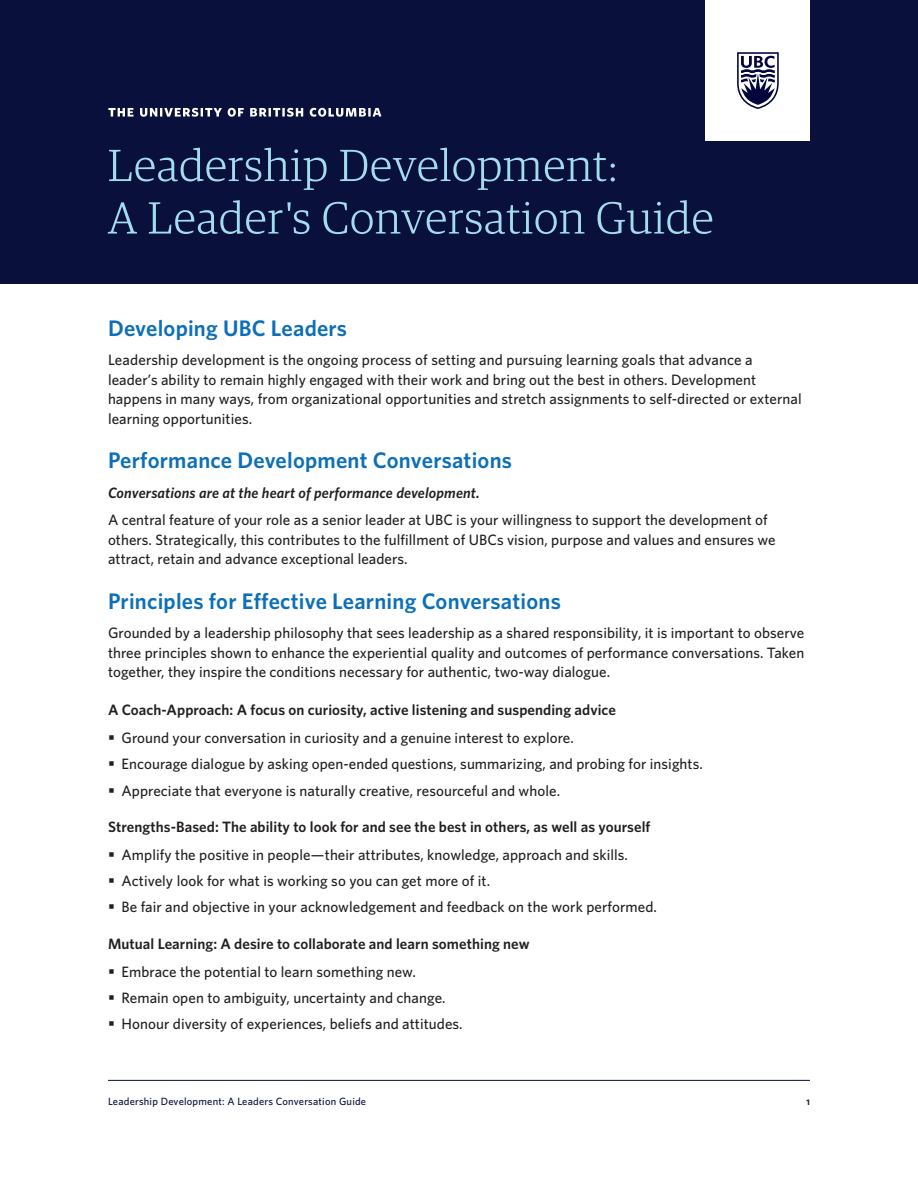
<style>
.page{position:relative;width:918px;height:1188px;background:#fff}
.page>*{position:absolute;margin:0;border:0;box-sizing:border-box;transform-origin:0 0}
.t1{font:600 22.5px "Whitney";letter-spacing:.01em;color:#0c6fb8}
.t2{font:500 15px/19.5px "Whitney";letter-spacing:.005em;color:#231f20}
.t3{font:600 15px "Whitney";letter-spacing:.005em;color:#231f20}
.t4{font:italic 600 15px "Whitney";letter-spacing:.01em;color:#231f20}
.t5{font:500 10.5px "Whitney";letter-spacing:.02em;color:#08103b}
.t6{font:600 10.5px "Whitney";color:#231f20}
</style>
<div class="page">
<hr style="left:108px;top:1080px;width:702px;height:1px;background:#08103b">
<div style="left:0;top:0;width:918px;height:284px;background:#08103b"></div>
<svg style="left:108px;top:200px;width:604px;height:34px"></svg>
<svg style="left:109px;top:148px;width:506px;height:42px"></svg>
<svg style="left:108px;top:108px;width:273px;height:9px"></svg>
<div style="left:706px;top:0;width:104px;height:140px;background:#fff"></div>
<svg style="left:737px;top:52px;width:42px;height:57px"></svg>
<h1 class="t1" style="left:108px;top:313px;width:241px">Developing UBC Leaders</h1>
<p class="t2" style="left:108px;top:350px;width:695px">Leadership development is the ongoing process of setting and pursuing learning goals that advance a leader’s ability to remain highly engaged with their work and bring out the best in others. Development happens in many ways, from organizational opportunities and stretch assignments to self-directed or external learning opportunities.</p>
<h1 class="t1" style="left:108px;top:446px;width:406px">Performance Development Conversations</h1>
<p class="t4" style="left:108px;top:482px;width:373px">Conversations are at the heart of performance development.</p>
<p class="t2" style="left:108px;top:510px;width:669px">A central feature of your role as a senior leader at UBC is your willingness to support the development of others. Strategically, this contributes to the fulfillment of UBCs vision, purpose and values and ensures we attract, retain and advance exceptional leaders.</p>
<h1 class="t1" style="left:108px;top:586px;width:454px">Principles for Effective Learning Conversations</h1>
<p class="t2" style="left:108px;top:623px;width:698px;text-align:justify">Grounded by a leadership philosophy that sees leadership as a shared responsibility, it is important to observe three principles shown to enhance the experiential quality and outcomes of performance conversations. Taken together, they inspire the conditions necessary for authentic, two-way dialogue.</p>
<p class="t3" style="left:108px;top:700px;width:509px">A Coach-Approach: A focus on curiosity, active listening and suspending advice</p>
<p class="t2" style="left:122px;top:724px;width:583px;line-height:26.2px">Ground your conversation in curiosity and a genuine interest to explore.<br>Encourage dialogue by asking open-ended questions, summarizing, and probing for insights.<br>Appreciate that everyone is naturally creative, resourceful and whole.</p>
<p class="t3" style="left:108px;top:817px;width:544px">Strengths-Based: The ability to look for and see the best in others, as well as yourself</p>
<p class="t2" style="left:122px;top:841px;width:537px;line-height:26.2px">Amplify the positive in people—their attributes, knowledge, approach and skills.<br>Actively look for what is working so you can get more of it.<br>Be fair and objective in your acknowledgement and feedback on the work performed.</p>
<p class="t3" style="left:108px;top:934px;width:423px">Mutual Learning: A desire to collaborate and learn something new</p>
<p class="t2" style="left:122px;top:958px;width:343px;line-height:26.2px">Embrace the potential to learn something new.<br>Remain open to ambiguity, uncertainty and change.<br>Honour diversity of experiences, beliefs and attitudes.</p>
<p class="t5" style="left:108px;top:1094px;width:260px">Leadership Development: A Leaders Conversation Guide</p>
<p class="t6" style="left:806px;top:1094px;width:5px">1</p>
</div>
